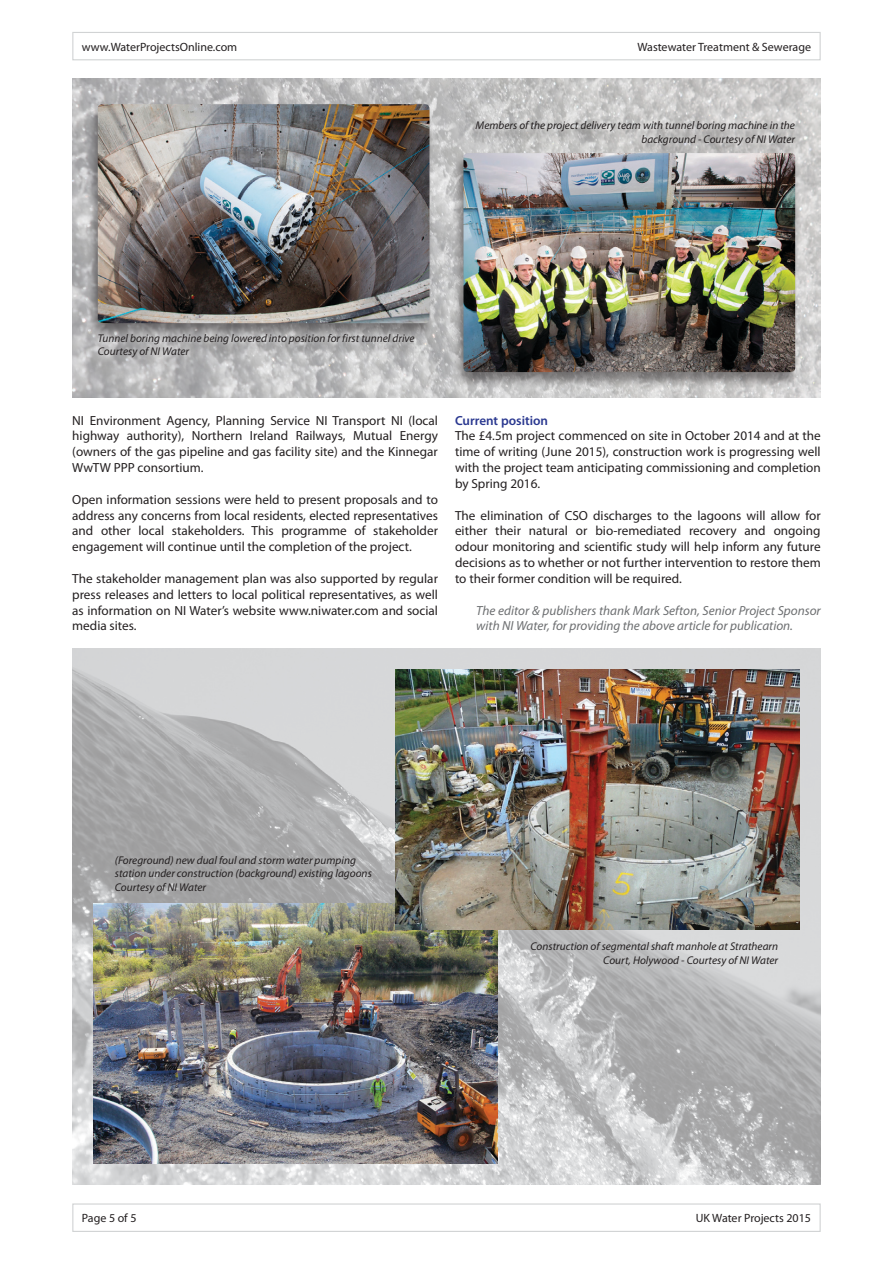
<style>
.page{position:relative;width:893px;height:1263px;background:#fff}
.page>*{position:absolute;margin:0;border:0;box-sizing:border-box;transform-origin:0 0}
.t1{font:13.2px/15.9px "Myriad Pro";color:#231f20;text-align:justify}
.t2{font:italic 13.2px/15.9px "Myriad Pro";color:#6d6f71}
.t3{font:600 13.2px "Myriad Pro";color:#2a3890}
.t4{font:12px "Myriad Pro";color:#231f20}
.t5{font:italic 11.25px/13.5px "Myriad Pro";color:#231f20;text-align:right}
</style>
<div class="page">
<img style="left:72px;top:648px;width:749px;height:536px">
<div style="left:72px;top:32px;width:749px;height:28px;border:1px solid #d1d3d4"></div>
<div style="left:72px;top:1203px;width:749px;height:29px;border:1px solid #d1d3d4"></div>
<img style="left:72px;top:79px;width:749px;height:318px">
<div style="left:86px;top:103px;width:714px;height:285px;background:#231f20;opacity:.5"></div>
<img style="left:98px;top:104px;width:331px;height:219px">
<img style="left:463px;top:153px;width:332px;height:219px">
<img style="left:94px;top:904px;width:403px;height:259px">
<img style="left:395px;top:670px;width:404px;height:259px">
<p class="t4" style="left:82px;top:39px;width:157px">www.WaterProjectsOnline.com</p>
<p class="t4" style="left:637px;top:39px;width:175px">Wastewater Treatment &amp; Sewerage</p>
<p class="t5" style="left:476px;top:119px;width:321px">Members of the project delivery team with tunnel boring machine in the background - Courtesy of NI Water</p>
<p class="t5" style="left:98px;top:331px;width:318px;text-align:left">Tunnel boring machine being lowered into position for first tunnel drive<br>Courtesy of NI Water</p>
<p class="t1" style="left:72px;top:412px;width:367px">NI Environment Agency, Planning Service NI Transport NI (local highway authority), Northern Ireland Railways, Mutual Energy (owners of the gas pipeline and gas facility site) and the Kinnegar WwTW PPP consortium.</p>
<p class="t1" style="left:72px;top:491px;width:367px">Open information sessions were held to present proposals and to address any concerns from local residents, elected representatives and other local stakeholders. This programme of stakeholder engagement will continue until the completion of the project.</p>
<p class="t1" style="left:72px;top:570px;width:367px">The stakeholder management plan was also supported by regular press releases and letters to local political representatives, as well as information on NI Water’s website www.niwater.com and social media sites.</p>
<p class="t3" style="left:455px;top:412px;width:95px">Current position</p>
<p class="t1" style="left:455px;top:428px;width:367px">The £4.5m project commenced on site in October 2014 and at the time of writing (June 2015), construction work is progressing well with the project team anticipating commissioning and completion by Spring 2016.</p>
<p class="t1" style="left:455px;top:507px;width:367px">The elimination of CSO discharges to the lagoons will allow for either their natural or bio-remediated recovery and ongoing odour monitoring and scientific study will help inform any future decisions as to whether or not further intervention to restore them to their former condition will be required.</p>
<p class="t2" style="left:476px;top:602px;width:346px">The editor &amp; publishers thank Mark Sefton, Senior Project Sponsor with NI Water, for providing the above article for publication.</p>
<p class="t5" style="left:115px;top:853px;width:259px;text-align:left">(Foreground) new dual foul and storm water pumping station under construction (background) existing lagoons<br>Courtesy of NI Water</p>
<p class="t5" style="left:530px;top:940px;width:249px">Construction of segmental shaft manhole at Strathearn<br>Court, Holywood - Courtesy of NI Water</p>
<p class="t4" style="left:82px;top:1211px;width:56px">Page 5 of 5</p>
<p class="t4" style="left:696px;top:1211px;width:117px">UK Water Projects 2015</p>
</div>
